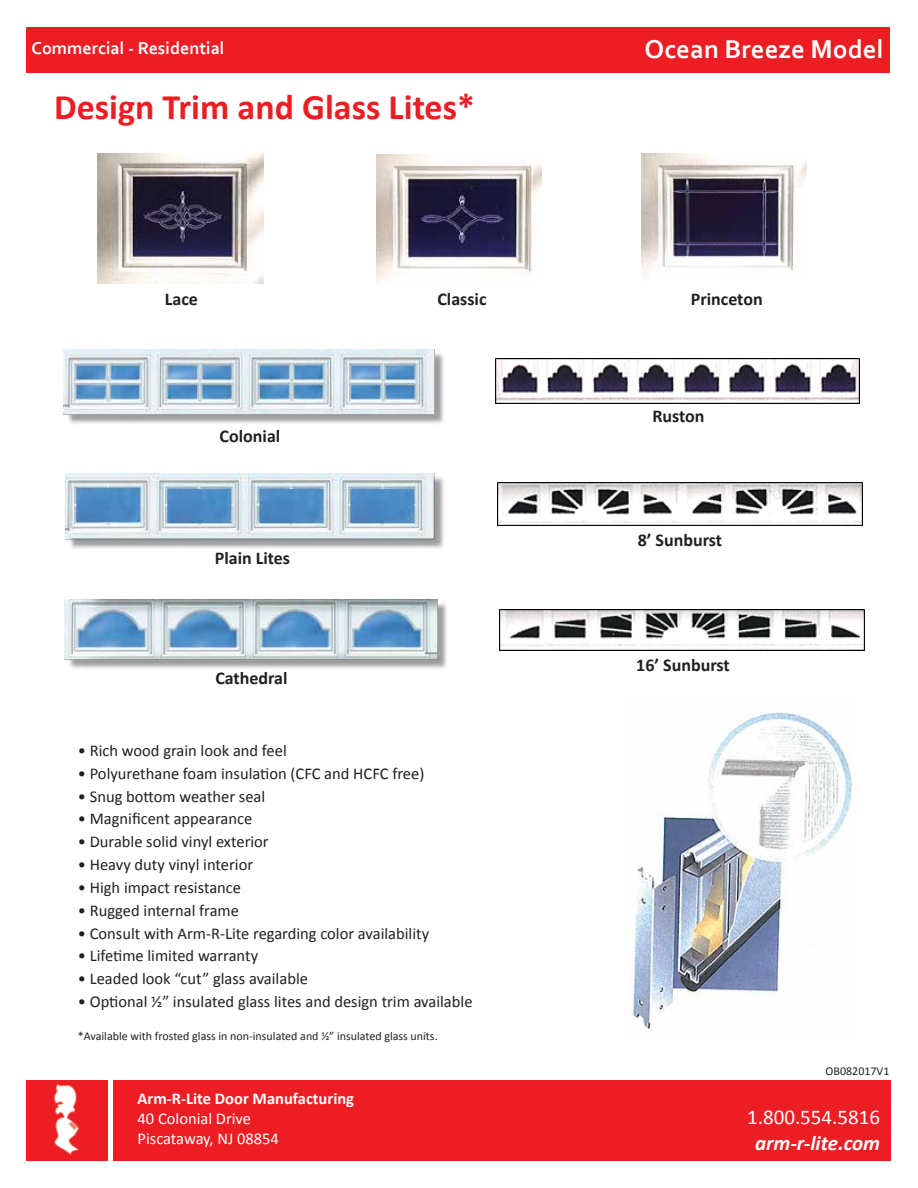
<style>
.page{position:relative;width:918px;height:1188px;background:#fff}
.page>*{position:absolute;margin:0;border:0;box-sizing:border-box;transform-origin:0 0}
.t1{font:700 36px "Calibri";color:#ed1d24}
.t2{font:700 27px "Corbel";color:#fff}
.t3{font:21px "Calibri";color:#fff}
.t4{font:italic 700 21px "Calibri";color:#fff}
.t5{font:700 18px "Calibri";color:#231f20}
.t6{font:700 18px "Corbel";color:#fff}
.t7{font:16.5px "Calibri";color:#231f20}
.t8{font:16.5px/19.8px "Calibri";color:#fff}
.t9{font:700 16.5px "Calibri";color:#fff}
.t10{font:12px "Calibri";color:#231f20}
</style>
<div class="page">
<img style="left:98px;top:154px;width:165px;height:129px">
<img style="left:376px;top:154px;width:165px;height:130px">
<img style="left:641px;top:153px;width:166px;height:121px">
<img style="left:630px;top:712px;width:222px;height:320px">
<img style="left:63px;top:350px;width:381px;height:74px">
<img style="left:65px;top:474px;width:379px;height:75px">
<img style="left:64px;top:600px;width:383px;height:69px">
<img style="left:496px;top:359px;width:364px;height:45px">
<img style="left:497px;top:482px;width:365px;height:44px">
<img style="left:500px;top:610px;width:365px;height:40px">
<div style="left:114px;top:1080px;width:777px;height:81px;background:#ed1d24"></div>
<img style="left:27px;top:1080px;width:80px;height:81px">
<div style="left:26px;top:27px;width:864px;height:45px;background:#ed1d24"></div>
<p class="t6" style="left:32px;top:37px;width:194px">Commercial - Residential</p>
<h2 class="t2" style="left:645px;top:32px;width:241px">Ocean Breeze Model</h2>
<h1 class="t1" style="left:54px;top:82px;width:423px">Design Trim and Glass Lites*</h1>
<p class="t5" style="left:165px;top:286px;width:35px">Lace</p>
<p class="t5" style="left:437px;top:286px;width:51px">Classic</p>
<p class="t5" style="left:691px;top:286px;width:73px">Princeton</p>
<p class="t5" style="left:220px;top:423px;width:62px">Colonial</p>
<p class="t5" style="left:215px;top:545px;width:77px">Plain Lites</p>
<p class="t5" style="left:215px;top:666px;width:74px">Cathedral</p>
<p class="t7" style="left:78px;top:739px;width:210px">• Rich wood grain look and feel</p>
<p class="t7" style="left:78px;top:762px;width:348px">• Polyurethane foam insulation (CFC and HCFC free)</p>
<p class="t7" style="left:78px;top:785px;width:189px">• Snug bottom weather seal</p>
<p class="t7" style="left:78px;top:808px;width:176px">• Magnificent appearance</p>
<p class="t7" style="left:78px;top:830px;width:192px">• Durable solid vinyl exterior</p>
<p class="t7" style="left:78px;top:853px;width:177px">• Heavy duty vinyl interior</p>
<p class="t7" style="left:78px;top:876px;width:165px">• High impact resistance</p>
<p class="t7" style="left:78px;top:899px;width:163px">• Rugged internal frame</p>
<p class="t7" style="left:78px;top:922px;width:353px">• Consult with Arm-R-Lite regarding color availability</p>
<p class="t7" style="left:78px;top:944px;width:182px">• Lifetime limited warranty</p>
<p class="t7" style="left:78px;top:967px;width:232px">• Leaded look “cut” glass available</p>
<p class="t7" style="left:78px;top:990px;width:396px">• Optional ½” insulated glass lites and design trim available</p>
<p class="t10" style="left:78px;top:1028px;width:361px">*Available with frosted glass in non-insulated and 1⁄2” insulated glass units.</p>
<p class="t9" style="left:138px;top:1087px;width:218px">Arm-R-Lite Door Manufacturing</p>
<p class="t8" style="left:138px;top:1108px;width:143px">40 Colonial Drive<br>Piscataway, NJ 08854</p>
<p class="t5" style="left:652px;top:404px;width:54px">Ruston</p>
<p class="t5" style="left:638px;top:528px;width:86px">8’ Sunburst</p>
<p class="t5" style="left:636px;top:652px;width:95px">16’ Sunburst</p>
<p class="t10" style="left:826px;top:1062px;width:65px">OB082017V1</p>
<p class="t3" style="left:747px;top:1103px;width:134px">1.800.554.5816</p>
<p class="t4" style="left:755px;top:1128px;width:127px">arm-r-lite.com</p>
</div>
